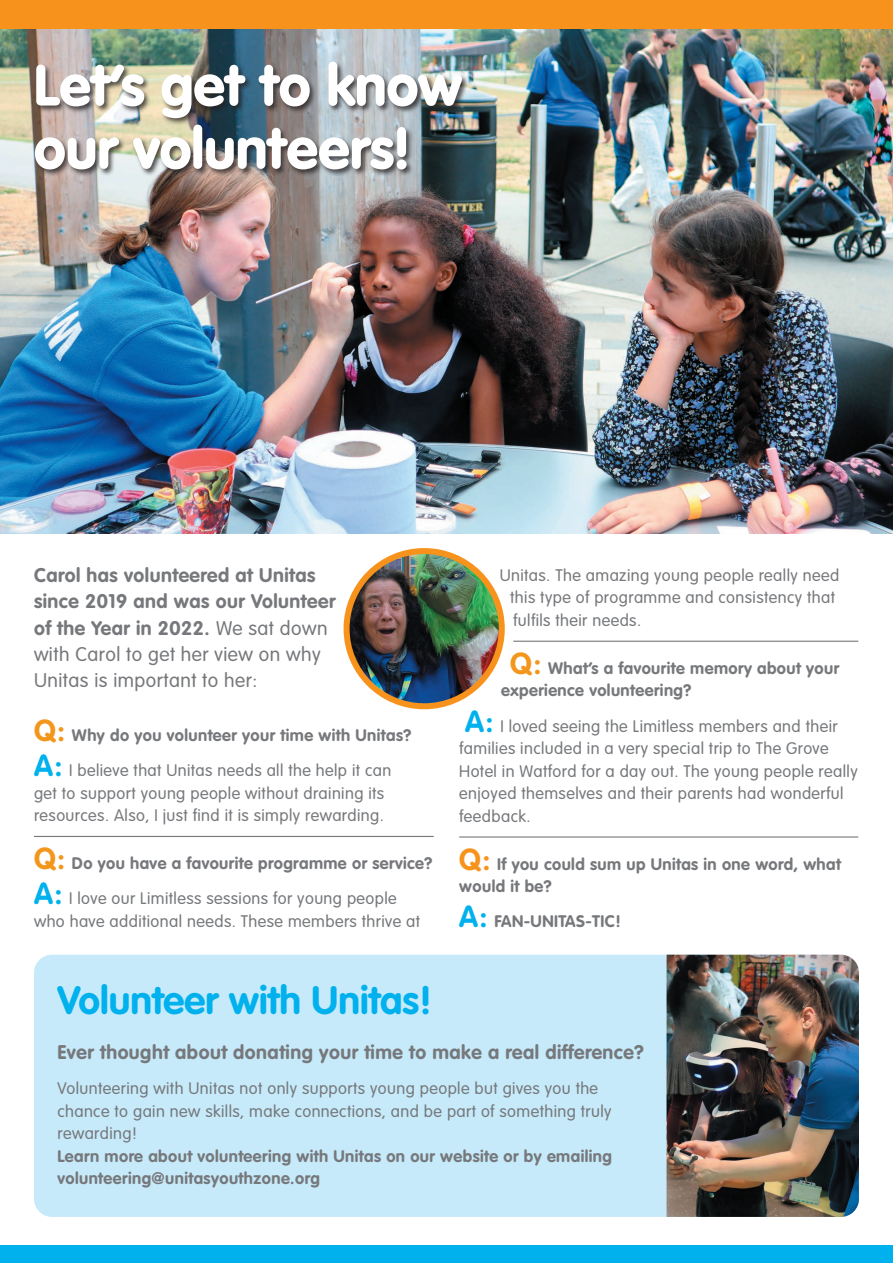
<style>
.page{position:relative;width:893px;height:1263px;background:#fff}
.page>*{position:absolute;margin:0;border:0;box-sizing:border-box;transform-origin:0 0}
.t1{font:900 57px/63px "VAG Rounded Std";color:#fff}
.t2{font:700 39px "VAG Rounded Std";color:#00b1ed}
.t3{font:700 19.5px/26.2px "VAG Rounded Std";letter-spacing:.025em;color:#76787b}
.t4{font:300 16.5px/22.5px "VAG Rounded Std";letter-spacing:.025em;color:#76787b}
.t5{font:700 16.5px/22.5px "VAG Rounded Std";letter-spacing:.025em;color:#76787b}
.s1{font-weight:300}
.s2{font-size:30px;color:#f3961c}
.s3{font-weight:700;font-size:30px;color:#00b1ed}
.s4{font-size:30px;color:#f7931d}
.s5{font-size:30px;color:#00b1ed}
.s6{font-weight:700;font-size:30px;color:#f3961c}
.s7{font-weight:700}
</style>
<div class="page">
<div style="left:0;top:0;width:893px;height:30px;background:#f7931d"></div>
<div style="left:0;top:1246px;width:893px;height:17px;background:#00b1ed"></div>
<img style="left:0;top:29px;width:893px;height:505px">
<div style="left:33px;top:61px;width:437px;height:116px;background:#231f20;opacity:.75"></div>
<hr style="left:34px;top:836px;width:400px;height:1px;background:#76787b">
<img style="left:347px;top:551px;width:155px;height:155px;border-radius:78px">
<div style="left:344px;top:548px;width:161px;height:161px;border:6px solid #f7931d;border-radius:50%"></div>
<hr style="left:513px;top:641px;width:345px;height:1px;background:#76787b">
<hr style="left:459px;top:836px;width:399px;height:1px;background:#76787b">
<div style="left:34px;top:955px;width:825px;height:262px;background:#c6eafa;border-radius:18px"></div>
<img style="left:666px;top:955px;width:193px;height:262px">
<h1 class="t1" style="left:34px;top:56px;width:429px">Let’s get to know our volunteers!</h1>
<p class="t3" style="left:34px;top:563px;width:303px">Carol has volunteered at Unitas since 2019 and was our Volunteer of the Year in 2022. <span class="s1">We sat down with Carol to get her view on why<br>Unitas is important to her:</span></p>
<p class="t4" style="left:510px;top:564px;width:330px;text-indent:-10px">Unitas. The amazing young people really need this type of programme and consistency that fulfils their needs.</p>
<p class="t5" style="left:501px;top:657px;width:340px;text-indent:9px"><span class="s2">Q:</span> What’s a favourite memory about your experience volunteering?</p>
<p class="t4" style="left:459px;top:715px;width:400px;text-indent:6px"><span class="s3">A:</span> I loved seeing the Limitless members and their families included in a very special trip to The Grove Hotel in Watford for a day out. The young people really enjoyed themselves and their parents had wonderful feedback.</p>
<p class="t5" style="left:459px;top:853px;width:383px"><span class="s4">Q:</span> If you could sum up Unitas in one word, what would it be?</p>
<p class="t5" style="left:459px;top:911px;width:163px"><span class="s5">A:</span> FAN-UNITAS-TIC!</p>
<p class="t4" style="left:34px;top:718px;width:379px;line-height:35.2px"><span class="s6">Q:</span> <span class="s7">Why do you volunteer your time with Unitas?<br></span><span class="s3">A:</span> I believe that Unitas needs all the help it can</p>
<p class="t4" style="left:34px;top:782px;width:352px">get to support young people without draining its resources. Also, I just find it is simply rewarding.</p>
<p class="t4" style="left:34px;top:846px;width:400px;line-height:35.2px"><span class="s6">Q:</span> <span class="s7">Do you have a favourite programme or service?<br></span><span class="s3">A:</span> I love our Limitless sessions for young people</p>
<p class="t4" style="left:34px;top:910px;width:388px">who have additional needs. These members thrive at</p>
<h2 class="t2" style="left:57px;top:977px;width:376px">Volunteer with Unitas!</h2>
<p class="t3" style="left:57px;top:1040px;width:588px">Ever thought about donating your time to make a real difference?</p>
<p class="t4" style="left:57px;top:1078px;width:556px">Volunteering with Unitas not only supports young people but gives you the chance to gain new skills, make connections, and be part of something truly rewarding!</p>
<p class="t5" style="left:57px;top:1145px;width:556px">Learn more about volunteering with Unitas on our website or by emailing volunteering@unitasyouthzone.org</p>
</div>
